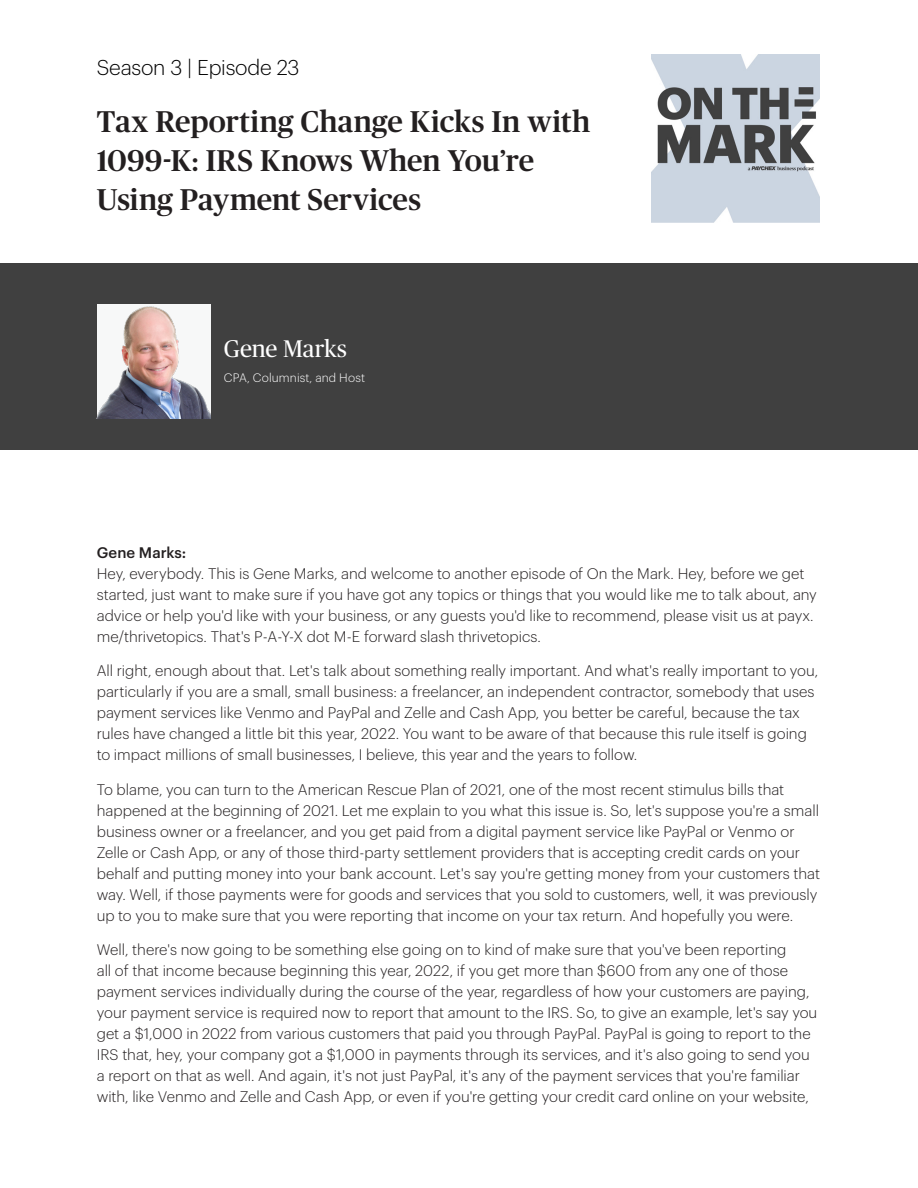
<style>
.page{position:relative;width:918px;height:1188px;background:#fff}
.page>*{position:absolute;margin:0;border:0;box-sizing:border-box;transform-origin:0 0}
.Salesheet_headline{font:500 30px/39px "Publico Headline";letter-spacing:.005em;color:#231f20}
._3_Line_Subhead-sale{font:24px "Publico Headline";letter-spacing:-.005em;color:#fff}
.Body_10_14{font:300 21px "Graphik";letter-spacing:-.01em;color:#000}
.Body_10_14-2{font:300 15px/21px "Graphik";color:#231f20}
.Name{font:500 15px "Graphik";letter-spacing:.005em;color:#231f20}
._3_Line_Subhead-sale-2{font:300 12px "Graphik";letter-spacing:.01em;color:#fff}
</style>
<div class="page">
<div style="left:0;top:264px;width:918px;height:186px;background:#404040"></div>
<img style="left:97px;top:305px;width:113px;height:113px">
<img style="left:651px;top:54px;width:169px;height:169px">
<p class="Body_10_14" style="left:97px;top:53px;width:204px">Season 3 | Episode 23</p>
<p class="Salesheet_headline" style="left:97px;top:100px;width:495px">Tax Reporting Change Kicks In with<br>1099-K: IRS Knows When You’re<br>Using Payment Services</p>
<p class="_3_Line_Subhead-sale" style="left:224px;top:332px;width:125px">Gene Marks</p>
<p class="_3_Line_Subhead-sale-2" style="left:224px;top:369px;width:143px">CPA, Columnist, and Host</p>
<p class="Name" style="left:97px;top:541px;width:91px">Gene Marks:</p>
<p class="Body_10_14-2" style="left:97px;top:562px;width:722px">Hey, everybody. This is Gene Marks, and welcome to another episode of On the Mark. Hey, before we get started, just want to make sure if you have got any topics or things that you would like me to talk about, any advice or help you'd like with your business, or any guests you'd like to recommend, please visit us at payx. me/thrivetopics. That's P-A-Y-X dot M-E forward slash thrivetopics.</p>
<p class="Body_10_14-2" style="left:97px;top:659px;width:723px">All right, enough about that. Let's talk about something really important. And what's really important to you, particularly if you are a small, small business: a freelancer, an independent contractor, somebody that uses payment services like Venmo and PayPal and Zelle and Cash App, you better be careful, because the tax rules have changed a little bit this year, 2022. You want to be aware of that because this rule itself is going to impact millions of small businesses, I believe, this year and the years to follow.</p>
<p class="Body_10_14-2" style="left:97px;top:778px;width:725px">To blame, you can turn to the American Rescue Plan of 2021, one of the most recent stimulus bills that happened at the beginning of 2021. Let me explain to you what this issue is. So, let's suppose you're a small business owner or a freelancer, and you get paid from a digital payment service like PayPal or Venmo or Zelle or Cash App, or any of those third-party settlement providers that is accepting credit cards on your behalf and putting money into your bank account. Let's say you're getting money from your customers that way. Well, if those payments were for goods and services that you sold to customers, well, it was previously up to you to make sure that you were reporting that income on your tax return. And hopefully you were.</p>
<p class="Body_10_14-2" style="left:97px;top:938px;width:722px">Well, there's now going to be something else going on to kind of make sure that you've been reporting<br>all of that income because beginning this year, 2022, if you get more than $600 from any one of those payment services individually during the course of the year, regardless of how your customers are paying, your payment service is required now to report that amount to the IRS. So, to give an example, let's say you get a $1,000 in 2022 from various customers that paid you through PayPal. PayPal is going to report to the IRS that, hey, your company got a $1,000 in payments through its services, and it's also going to send you a report on that as well. And again, it's not just PayPal, it's any of the payment services that you're familiar with, like Venmo and Zelle and Cash App, or even if you're getting your credit card online on your website,</p>
</div>
